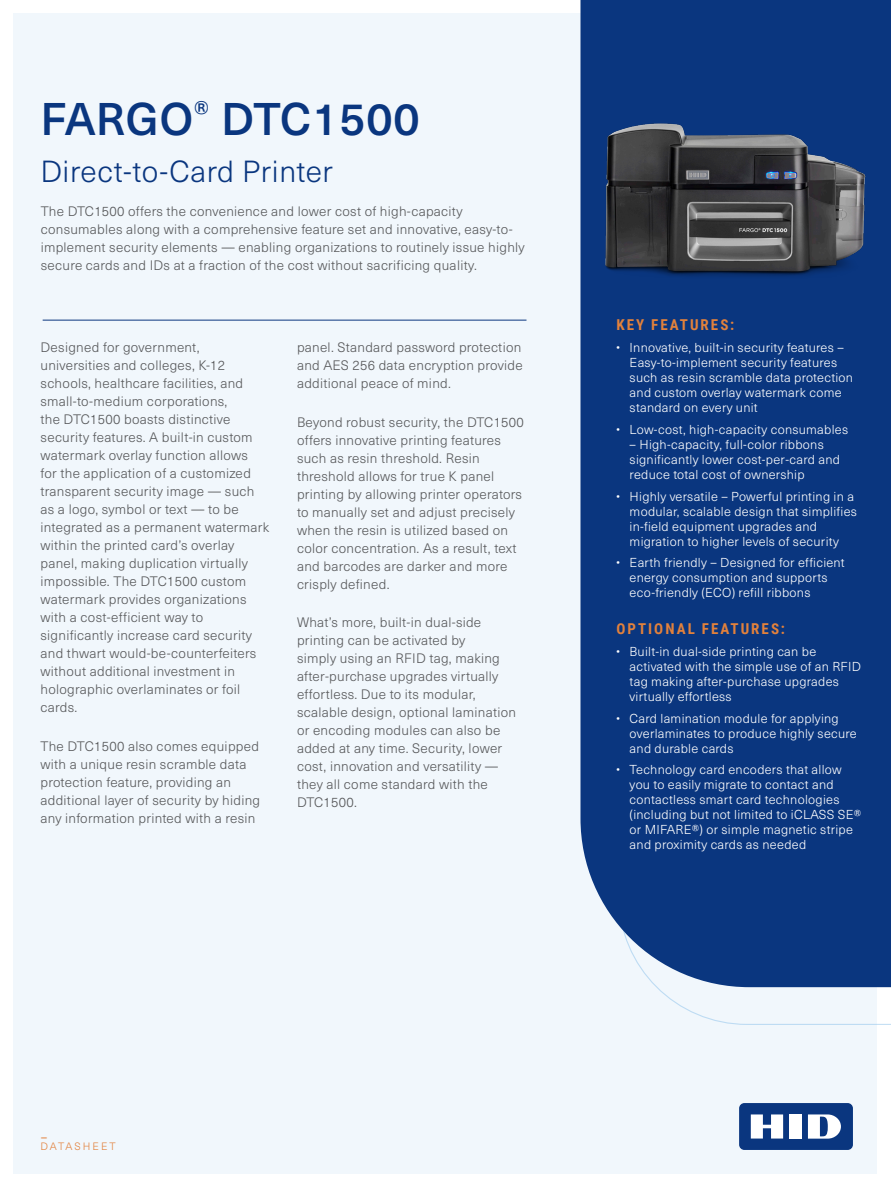
<style>
.page{position:relative;width:891px;height:1188px;background:#fff}
.page>*{position:absolute;margin:0;border:0;box-sizing:border-box;transform-origin:0 0}
.ds_1st_page_large_top_header_body{font:500 45px "Neue Haas Unica Pro";letter-spacing:.015em;color:#0a367f}
.ds_1st_page_section_header_body{font:300 30px "Neue Haas Unica Pro";letter-spacing:.02em;color:#0a367f}
.t1{font:100 25.5px "Neue Haas Unica Pro";color:#e2813c}
.ds_blue_box_bullet_list_header_-_orange{font:700 15px "Roboto Condensed";letter-spacing:.135em;color:#e2813c}
.ds_main_body{font:300 13.5px/18px "Neue Haas Unica Pro";letter-spacing:.02em;color:#57585a}
.t2{font:300 12.75px/15px "Neue Haas Unica Pro";letter-spacing:.02em;color:#fff}
.t3{font:300 10.5px "Neue Haas Unica Pro";letter-spacing:.185em;color:#e2813c}
</style>
<div class="page">
<div style="left:14px;top:14px;width:864px;height:1160px;background:#f1f7fc"></div>
<div style="left:580px;top:0;width:311px;height:987px;background:#0a367f"></div>
<div style="left:739px;top:1103px;width:114px;height:47px;background:#0a367f;border-radius:5px"></div>
<div style="left:790px;top:1114px;width:12px;height:25px;background:#fff"></div>
<svg style="left:751px;top:1114px;width:32px;height:25px"></svg>
<svg style="left:808px;top:1114px;width:33px;height:25px"></svg>
<hr style="left:43px;top:320px;width:484px;height:1px;background:#0a367f">
<img style="left:580px;top:86px;width:311px;height:211px">
<p class="ds_1st_page_large_top_header_body" style="left:40px;top:91px;width:381px">FARGO<sup>®</sup> DTC1500</p>
<p class="ds_1st_page_section_header_body" style="left:40px;top:153px;width:294px">Direct-to-Card Printer</p>
<p class="ds_main_body" style="left:41px;top:202px;width:486px">The DTC1500 offers the convenience and lower cost of high-capacity consumables along with a comprehensive feature set and innovative, easy-to&shy;implement security elements — enabling organizations to routinely issue highly secure cards and IDs at a fraction of the cost without sacrificing quality.</p>
<p class="ds_main_body" style="left:40px;top:339px;width:230px">Designed for government, universities and colleges, K-12 schools, healthcare facilities, and small-to-medium corporations,<br>the DTC1500 boasts distinctive security features. A built-in custom watermark overlay function allows<br>for the application of a customized transparent security image — such as a logo, symbol or text — to be integrated as a permanent watermark within the printed card’s overlay panel, making duplication virtually impossible. The DTC1500 custom watermark provides organizations with a cost-efficient way to significantly increase card security and thwart would-be-counterfeiters without additional investment in holographic overlaminates or foil cards.</p>
<p class="ds_main_body" style="left:40px;top:737px;width:221px">The DTC1500 also comes equipped with a unique resin scramble data protection feature, providing an additional layer of security by hiding any information printed with a resin</p>
<p class="ds_main_body" style="left:297px;top:339px;width:227px;text-align:justify">panel. Standard password protection and AES 256 data encryption provide additional peace of mind.</p>
<p class="ds_main_body" style="left:297px;top:413px;width:228px">Beyond robust security, the DTC1500 offers innovative printing features such as resin threshold. Resin threshold allows for true K panel printing by allowing printer operators to manually set and adjust precisely when the resin is utilized based on color concentration. As a result, text and barcodes are darker and more crisply defined.</p>
<p class="ds_main_body" style="left:297px;top:613px;width:221px">What’s more, built-in dual-side printing can be activated by<br>simply using an RFID tag, making after-purchase upgrades virtually effortless. Due to its modular, scalable design, optional lamination or encoding modules can also be added at any time. Security, lower cost, innovation and versatility — they all come standard with the<br>DTC1500.</p>
<p class="ds_blue_box_bullet_list_header_-_orange" style="left:616px;top:315px;width:119px">KEY FEATURES:</p>
<p class="t2" style="left:630px;top:340px;width:225px;text-indent:-14px">• Innovative, built-in security features – Easy-to-implement security features such as resin scramble data protection and custom overlay watermark come standard on every unit</p>
<p class="t2" style="left:616px;top:422px;width:234px">• Low-cost, high-capacity consumables</p>
<p class="t2" style="left:630px;top:437px;width:212px">– High-capacity, full-color ribbons significantly lower cost-per-card and reduce total cost of ownership</p>
<p class="t2" style="left:630px;top:489px;width:229px;text-indent:-14px">• Highly versatile – Powerful printing in a modular, scalable design that simplifies in-field equipment upgrades and migration to higher levels of security</p>
<p class="t2" style="left:630px;top:556px;width:217px;text-indent:-14px">• Earth friendly – Designed for efficient energy consumption and supports eco-friendly (ECO) refill ribbons</p>
<p class="ds_blue_box_bullet_list_header_-_orange" style="left:616px;top:618px;width:170px">OPTIONAL FEATURES:</p>
<p class="t2" style="left:630px;top:644px;width:233px;text-indent:-14px">• Built-in dual-side printing can be activated with the simple use of an RFID tag making after-purchase upgrades virtually effortless</p>
<p class="t2" style="left:630px;top:711px;width:229px;text-indent:-14px">• Card lamination module for applying overlaminates to produce highly secure and durable cards</p>
<p class="t2" style="left:630px;top:763px;width:233px;text-indent:-14px">• Technology card encoders that allow you to easily migrate to contact and contactless smart card technologies (including but not limited to iCLASS SE® or MIFARE®) or simple magnetic stripe and proximity cards as needed</p>
<h3 class="t1" style="left:40px;top:1123px;width:9px">-</h3>
<p class="t3" style="left:40px;top:1140px;width:77px">DATASHEET</p>
</div>
